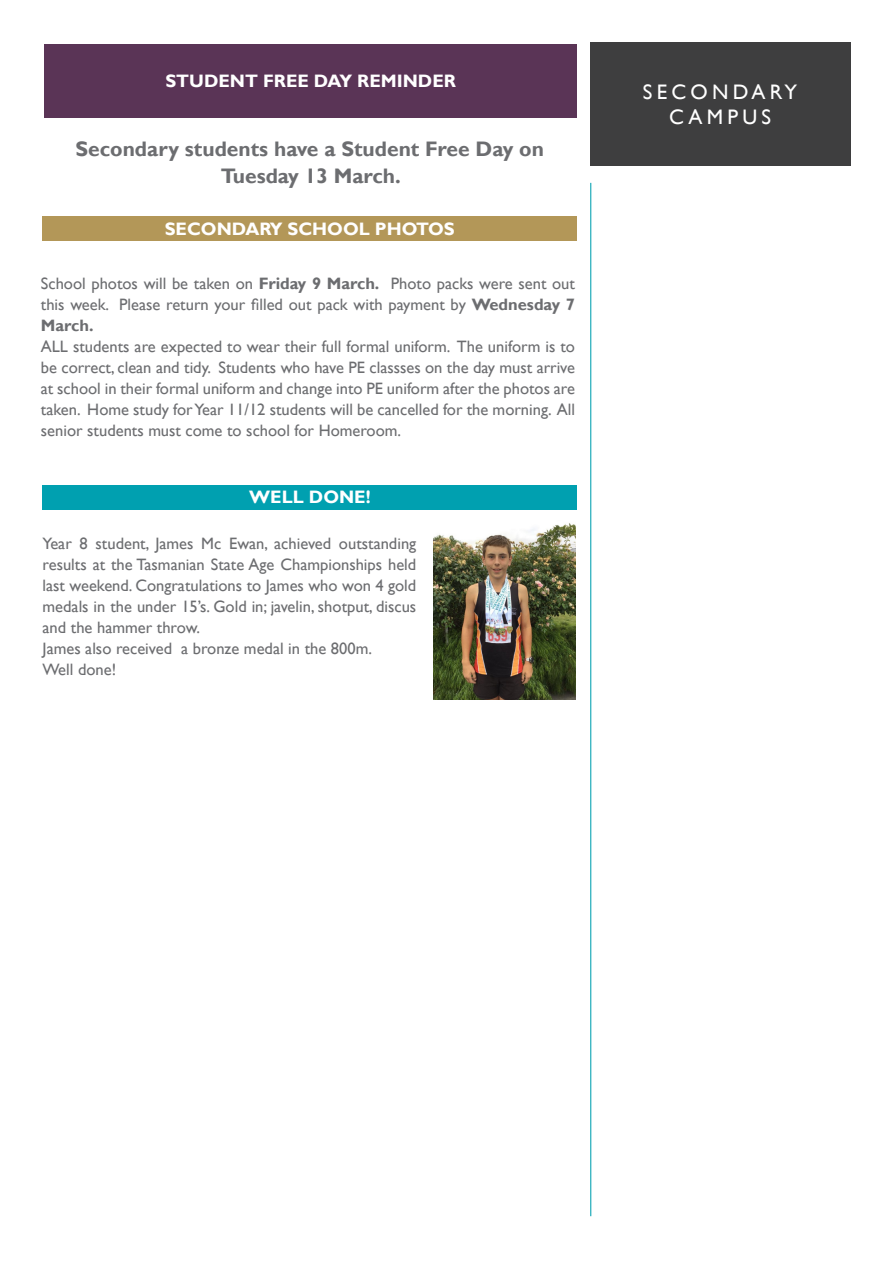
<style>
.page{position:relative;width:893px;height:1263px;background:#fff}
.page>*{position:absolute;margin:0;border:0;box-sizing:border-box;transform-origin:0 0}
.body_copy{font:700 21px "Gill Sans";color:#6c6d70}
.t1{font:21px "Gill Sans";letter-spacing:.2em;color:#fff}
.t2{font:700 18px "Gill Sans";color:#fff}
.body_copy-2{font:16.5px/21px "Gill Sans";color:#6c6d70;text-align:justify}
.s1{font-weight:700}
</style>
<div class="page">
<hr style="left:590px;top:183px;width:1px;height:1033px;background:#00a0b0">
<div style="left:590px;top:43px;width:260px;height:123px;background:#3e3e3f"></div>
<img style="left:433px;top:523px;width:142px;height:176px">
<div style="left:44px;top:44px;width:533px;height:73px;background:#5a3456"></div>
<div style="left:42px;top:216px;width:535px;height:25px;background:#b39758"></div>
<div style="left:43px;top:485px;width:534px;height:24px;background:#00a0b0"></div>
<p class="t2" style="left:165px;top:70px;width:292px">STUDENT FREE DAY REMINDER</p>
<p class="body_copy" style="left:75px;top:136px;width:470px">Secondary students have a Student Free Day on</p>
<p class="body_copy" style="left:221px;top:163px;width:182px">Tuesday 13 March.</p>
<p class="t2" style="left:165px;top:218px;width:291px">SECONDARY SCHOOL PHOTOS</p>
<p class="body_copy-2" style="left:41px;top:273px;width:536px">School photos will be taken on <span class="s1">Friday 9 March.</span> Photo packs were sent out this week. Please return your filled out pack with payment by <span class="s1">Wednesday 7<br>March.</span></p>
<p class="body_copy-2" style="left:41px;top:336px;width:536px">ALL students are expected to wear their full formal uniform. The uniform is to be correct, clean and tidy. Students who have PE classses on the day must arrive at school in their formal uniform and change into PE uniform after the photos are taken. Home study for Year 11/12 students will be cancelled for the morning. All senior students must come to school for Homeroom.</p>
<p class="t2" style="left:249px;top:486px;width:123px">WELL DONE!</p>
<p class="body_copy-2" style="left:43px;top:534px;width:375px">Year 8 student, James Mc Ewan, achieved outstanding results at the Tasmanian State Age Championships held last weekend. Congratulations to James who won 4 gold medals in the under 15’s. Gold in; javelin, shotput, discus and the hammer throw.</p>
<p class="body_copy-2" style="left:43px;top:639px;width:331px">James also received a bronze medal in the 800m.</p>
<p class="body_copy-2" style="left:43px;top:660px;width:75px">Well done!</p>
<p class="t1" style="left:643px;top:80px;width:156px">SECONDARY</p>
<p class="t1" style="left:669px;top:105px;width:103px">CAMPUS</p>
</div>
